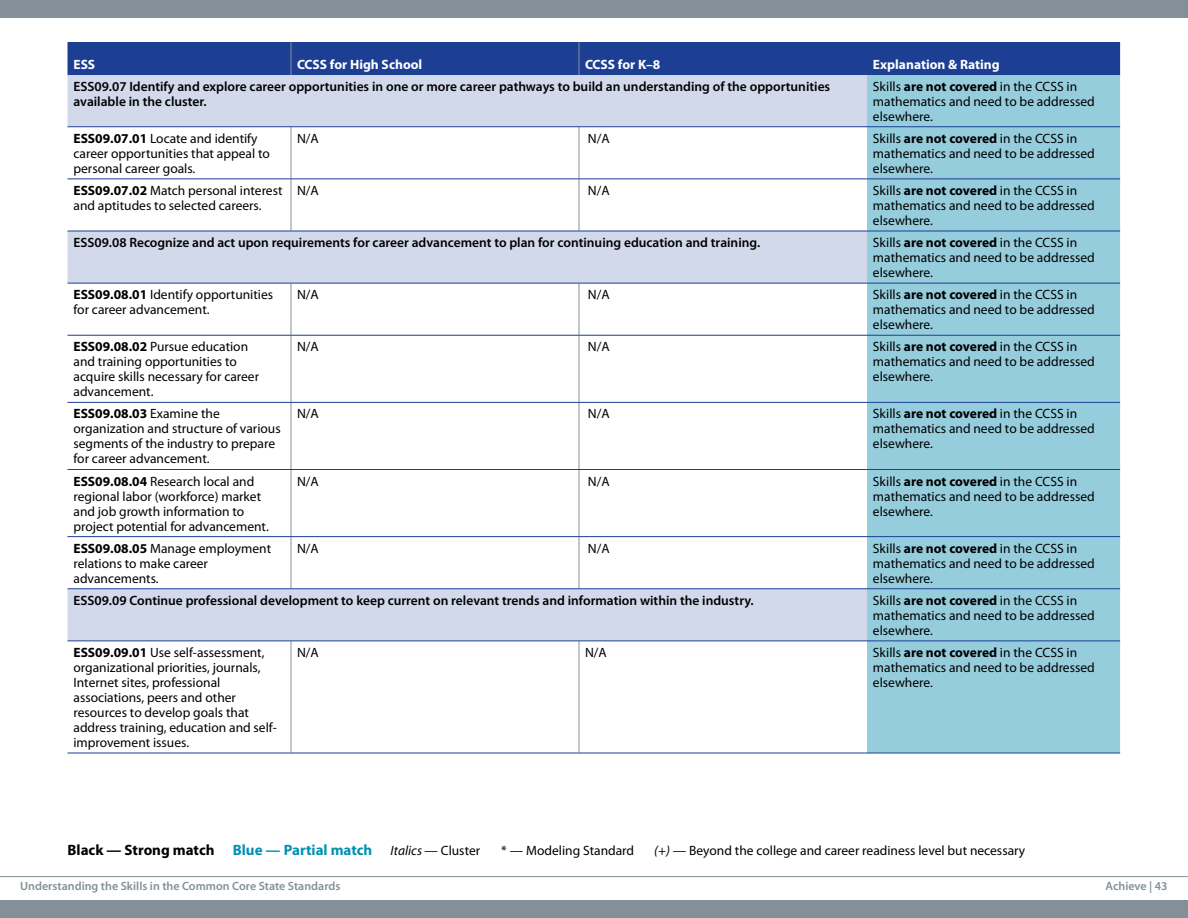
<style>
.page{position:relative;width:1188px;height:918px;background:#fff}
.page>*{position:absolute;margin:0;border:0;box-sizing:border-box;transform-origin:0 0}
.t1{font:700 15px "Myriad Pro";color:#000}
.t2{font:13.5px/15px "Myriad Pro";color:#000}
.t3{font:600 13.5px/15px "Myriad Pro";color:#000}
.t4{font:700 13.5px "Myriad Pro";color:#fff}
.t5{font:600 12px "Myriad Pro";color:#839097}
.s1{font-weight:700}
.s2{color:#0091b2}
.s3{font-weight:400;font-style:italic;font-size:13.5px}
.s4{font-weight:400;font-size:13.5px}
.s5{font-style:italic}
</style>
<div class="page">
<div style="left:0;top:0;width:1188px;height:18px;background:#839097"></div>
<div style="left:0;top:900px;width:918px;height:18px;background:#839097"></div>
<div style="left:918px;top:900px;width:270px;height:18px;background:#839097"></div>
<hr style="left:0;top:876px;width:1188px;height:1px;background:#839097">
<div style="left:68px;top:42px;width:1052px;height:33px;background:#1c3f94"></div>
<div style="left:68px;top:75px;width:799px;height:51px;background:#d2d9ea"></div>
<div style="left:867px;top:75px;width:253px;height:678px;background:#95cddd"></div>
<svg style="left:68px;top:127px;width:223px;height:626px"></svg>
<svg style="left:291px;top:127px;width:576px;height:626px"></svg>
<hr style="left:579px;top:42px;width:1px;height:33px;background:#839097">
<hr style="left:579px;top:127px;width:1px;height:51px;background:#839097">
<hr style="left:579px;top:179px;width:1px;height:52px;background:#839097">
<hr style="left:579px;top:284px;width:1px;height:51px;background:#839097">
<hr style="left:579px;top:336px;width:1px;height:66px;background:#839097">
<hr style="left:579px;top:403px;width:1px;height:66px;background:#839097">
<hr style="left:579px;top:470px;width:1px;height:66px;background:#839097">
<hr style="left:579px;top:537px;width:1px;height:51px;background:#839097">
<hr style="left:579px;top:641px;width:1px;height:112px;background:#839097">
<hr style="left:291px;top:42px;width:1px;height:33px;background:#839097">
<hr style="left:291px;top:127px;width:1px;height:51px;background:#839097">
<hr style="left:291px;top:179px;width:1px;height:52px;background:#839097">
<hr style="left:291px;top:284px;width:1px;height:51px;background:#839097">
<hr style="left:291px;top:336px;width:1px;height:66px;background:#839097">
<hr style="left:291px;top:403px;width:1px;height:66px;background:#839097">
<hr style="left:291px;top:470px;width:1px;height:66px;background:#839097">
<hr style="left:291px;top:537px;width:1px;height:51px;background:#839097">
<hr style="left:291px;top:641px;width:1px;height:112px;background:#839097">
<hr style="left:68px;top:178px;width:223px;height:1px;background:#1c3f94">
<hr style="left:291px;top:178px;width:288px;height:1px;background:#1c3f94">
<hr style="left:579px;top:178px;width:288px;height:1px;background:#1c3f94">
<hr style="left:867px;top:178px;width:253px;height:1px;background:#1c3f94">
<hr style="left:68px;top:231px;width:223px;height:1px;background:#1c3f94">
<hr style="left:291px;top:231px;width:288px;height:1px;background:#1c3f94">
<hr style="left:579px;top:231px;width:288px;height:1px;background:#1c3f94">
<hr style="left:867px;top:231px;width:253px;height:1px;background:#1c3f94">
<hr style="left:68px;top:335px;width:223px;height:1px;background:#1c3f94">
<hr style="left:291px;top:335px;width:288px;height:1px;background:#1c3f94">
<hr style="left:579px;top:335px;width:288px;height:1px;background:#1c3f94">
<hr style="left:867px;top:335px;width:253px;height:1px;background:#1c3f94">
<hr style="left:68px;top:402px;width:223px;height:1px;background:#1c3f94">
<hr style="left:291px;top:402px;width:288px;height:1px;background:#1c3f94">
<hr style="left:579px;top:402px;width:288px;height:1px;background:#1c3f94">
<hr style="left:867px;top:402px;width:253px;height:1px;background:#1c3f94">
<hr style="left:68px;top:469px;width:223px;height:1px;background:#1c3f94">
<hr style="left:291px;top:469px;width:288px;height:1px;background:#1c3f94">
<hr style="left:579px;top:469px;width:288px;height:1px;background:#1c3f94">
<hr style="left:867px;top:469px;width:253px;height:1px;background:#1c3f94">
<hr style="left:68px;top:536px;width:223px;height:1px;background:#1c3f94">
<hr style="left:291px;top:536px;width:288px;height:1px;background:#1c3f94">
<hr style="left:579px;top:536px;width:288px;height:1px;background:#1c3f94">
<hr style="left:867px;top:536px;width:253px;height:1px;background:#1c3f94">
<hr style="left:68px;top:588px;width:223px;height:1px;background:#1c3f94">
<hr style="left:291px;top:588px;width:288px;height:1px;background:#1c3f94">
<hr style="left:579px;top:588px;width:288px;height:1px;background:#1c3f94">
<hr style="left:867px;top:588px;width:253px;height:1px;background:#1c3f94">
<hr style="left:68px;top:753px;width:223px;height:1px;background:#1c3f94">
<hr style="left:291px;top:753px;width:288px;height:1px;background:#1c3f94">
<hr style="left:579px;top:753px;width:288px;height:1px;background:#1c3f94">
<hr style="left:867px;top:753px;width:253px;height:1px;background:#1c3f94">
<hr style="left:68px;top:126px;width:223px;height:1px;background:#1c3f94">
<hr style="left:291px;top:126px;width:288px;height:1px;background:#1c3f94">
<hr style="left:579px;top:126px;width:288px;height:1px;background:#1c3f94">
<hr style="left:867px;top:126px;width:253px;height:1px;background:#1c3f94">
<hr style="left:68px;top:283px;width:223px;height:1px;background:#1c3f94">
<hr style="left:291px;top:283px;width:288px;height:1px;background:#1c3f94">
<hr style="left:579px;top:283px;width:288px;height:1px;background:#1c3f94">
<hr style="left:867px;top:283px;width:253px;height:1px;background:#1c3f94">
<hr style="left:68px;top:640px;width:223px;height:1px;background:#1c3f94">
<hr style="left:291px;top:640px;width:288px;height:1px;background:#1c3f94">
<hr style="left:579px;top:640px;width:288px;height:1px;background:#1c3f94">
<hr style="left:867px;top:640px;width:253px;height:1px;background:#1c3f94">
<p class="t4" style="left:74px;top:57px;width:23px">ESS</p>
<p class="t4" style="left:297px;top:57px;width:127px">CCSS for High School</p>
<p class="t4" style="left:585px;top:57px;width:77px">CCSS for K–8</p>
<p class="t4" style="left:873px;top:57px;width:128px">Explanation &amp; Rating</p>
<p class="t3" style="left:74px;top:79px;width:758px">ESS09.07 Identify and explore career opportunities in one or more career pathways to build an understanding of the opportunities available in the cluster.</p>
<p class="t2" style="left:873px;top:79px;width:223px">Skills <span class="s1">are not covered</span> in the CCSS in mathematics and need to be addressed elsewhere.</p>
<p class="t2" style="left:74px;top:131px;width:198px"><span class="s1">ESS09.07.01</span> Locate and identify career opportunities that appeal to personal career goals.</p>
<p class="t2" style="left:297px;top:131px;width:23px">N/A</p>
<p class="t2" style="left:588px;top:131px;width:23px">N/A</p>
<p class="t2" style="left:873px;top:131px;width:223px">Skills <span class="s1">are not covered</span> in the CCSS in mathematics and need to be addressed elsewhere.</p>
<p class="t2" style="left:74px;top:183px;width:211px"><span class="s1">ESS09.07.02</span> Match personal interest and aptitudes to selected careers.</p>
<p class="t2" style="left:297px;top:183px;width:23px">N/A</p>
<p class="t2" style="left:588px;top:183px;width:23px">N/A</p>
<p class="t2" style="left:873px;top:183px;width:223px">Skills <span class="s1">are not covered</span> in the CCSS in mathematics and need to be addressed elsewhere.</p>
<p class="t3" style="left:74px;top:235px;width:688px">ESS09.08 Recognize and act upon requirements for career advancement to plan for continuing education and training.</p>
<p class="t2" style="left:873px;top:235px;width:223px">Skills <span class="s1">are not covered</span> in the CCSS in mathematics and need to be addressed elsewhere.</p>
<p class="t2" style="left:74px;top:287px;width:201px"><span class="s1">ESS09.08.01</span> Identify opportunities for career advancement.</p>
<p class="t2" style="left:297px;top:287px;width:23px">N/A</p>
<p class="t2" style="left:588px;top:287px;width:23px">N/A</p>
<p class="t2" style="left:873px;top:287px;width:223px">Skills <span class="s1">are not covered</span> in the CCSS in mathematics and need to be addressed elsewhere.</p>
<p class="t2" style="left:74px;top:340px;width:187px"><span class="s1">ESS09.08.02</span> Pursue education and training opportunities to acquire skills necessary for career advancement.</p>
<p class="t2" style="left:297px;top:340px;width:23px">N/A</p>
<p class="t2" style="left:588px;top:340px;width:23px">N/A</p>
<p class="t2" style="left:873px;top:340px;width:223px">Skills <span class="s1">are not covered</span> in the CCSS in mathematics and need to be addressed elsewhere.</p>
<p class="t2" style="left:74px;top:407px;width:209px"><span class="s1">ESS09.08.03</span> Examine the organization and structure of various segments of the industry to prepare for career advancement.</p>
<p class="t2" style="left:297px;top:407px;width:23px">N/A</p>
<p class="t2" style="left:588px;top:407px;width:23px">N/A</p>
<p class="t2" style="left:873px;top:407px;width:223px">Skills <span class="s1">are not covered</span> in the CCSS in mathematics and need to be addressed elsewhere.</p>
<p class="t2" style="left:74px;top:474px;width:197px"><span class="s1">ESS09.08.04</span> Research local and regional labor (workforce) market and job growth information to project potential for advancement.</p>
<p class="t2" style="left:297px;top:474px;width:23px">N/A</p>
<p class="t2" style="left:588px;top:474px;width:23px">N/A</p>
<p class="t2" style="left:873px;top:474px;width:223px">Skills <span class="s1">are not covered</span> in the CCSS in mathematics and need to be addressed elsewhere.</p>
<p class="t2" style="left:74px;top:541px;width:199px"><span class="s1">ESS09.08.05</span> Manage employment relations to make career advancements.</p>
<p class="t2" style="left:297px;top:541px;width:23px">N/A</p>
<p class="t2" style="left:588px;top:541px;width:23px">N/A</p>
<p class="t2" style="left:873px;top:541px;width:223px">Skills <span class="s1">are not covered</span> in the CCSS in mathematics and need to be addressed elsewhere.</p>
<p class="t3" style="left:74px;top:593px;width:682px">ESS09.09 Continue professional development to keep current on relevant trends and information within the industry.</p>
<p class="t2" style="left:873px;top:593px;width:223px">Skills <span class="s1">are not covered</span> in the CCSS in mathematics and need to be addressed elsewhere.</p>
<p class="t2" style="left:74px;top:645px;width:205px"><span class="s1">ESS09.09.01</span> Use self-assessment, organizational priorities, journals,<br>Internet sites, professional associations, peers and other resources to develop goals that address training, education and self&shy;improvement issues.</p>
<p class="t2" style="left:297px;top:645px;width:23px">N/A</p>
<p class="t2" style="left:585px;top:645px;width:23px">N/A</p>
<p class="t2" style="left:873px;top:645px;width:223px">Skills <span class="s1">are not covered</span> in the CCSS in mathematics and need to be addressed elsewhere.</p>
<p class="t1" style="left:68px;top:842px;width:414px">Black — Strong match <span class="s2">Blue — Partial match</span> <span class="s3">Italics</span> <span class="s4">— Cluster</span></p>
<p class="t2" style="left:501px;top:844px;width:134px">* — Modeling Standard</p>
<p class="t2" style="left:654px;top:844px;width:373px"><span class="s5">(+)</span> — Beyond the college and career readiness level but necessary</p>
<p class="t5" style="left:20px;top:880px;width:322px">Understanding the Skills in the Common Core State Standards</p>
<p class="t5" style="left:1106px;top:880px;width:64px">Achieve | 43</p>
</div>
